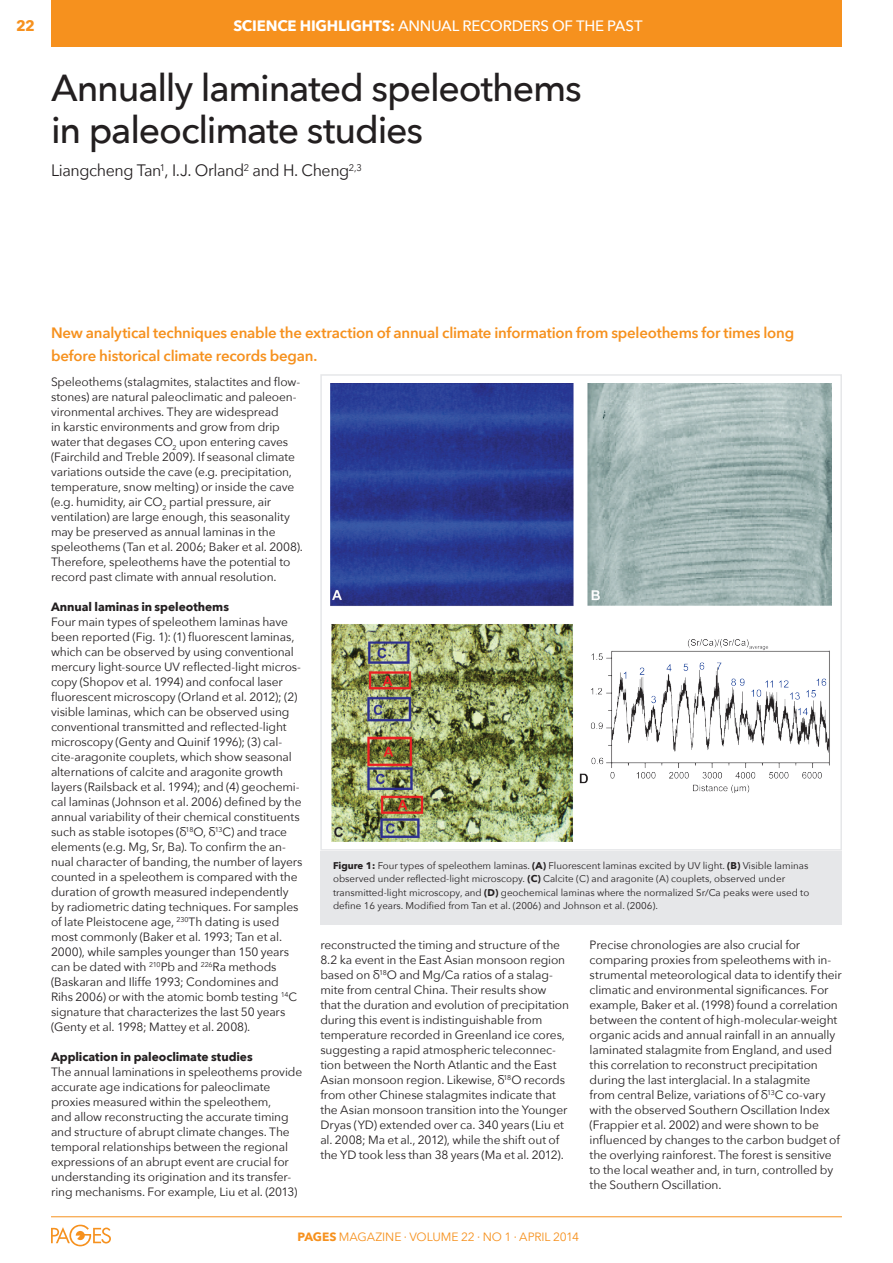
<style>
.page{position:relative;width:893px;height:1263px;background:#fff}
.page>*{position:absolute;margin:0;border:0;box-sizing:border-box;transform-origin:0 0}
.ARTICLE-Title{font:500 37.5px/42px "Avenir Next";letter-spacing:-.035em;color:#231f20}
.ARTICLE-Authors{font:16.5px "Avenir Next";letter-spacing:-.025em;color:#231f20}
.ARTICLE-Abstract{font:600 15px/22.5px "Avenir Next";letter-spacing:-.015em;color:#f6911e}
.HEADER-Title{font:500 15px "Avenir Next";letter-spacing:-.015em;color:#fff}
.PAGE_NUMBER{font:700 15px "Avenir Next";color:#f6911e}
._3col-text{font:12px/15px "Avenir Next";letter-spacing:-.01em;color:#231f20}
._3col-subtitles{font:700 12px "Avenir Next";letter-spacing:-.005em;color:#231f20}
.t1{font:12px "Avenir Next";letter-spacing:-.005em;color:#f6911e}
.ARTICLE-Figure_Capti{font:9.75px/13.5px "Avenir Next";color:#231f20}
.s1{font-weight:700}
</style>
<div class="page">
<hr style="left:51px;top:1216px;width:791px;height:1px;background:#f6911e">
<svg style="left:51px;top:1225px;width:60px;height:21px"></svg>
<div style="left:51px;top:0;width:791px;height:46px;background:#f6911e"></div>
<div style="left:320px;top:850px;width:522px;height:74px;background:#e6e7e9"></div>
<img style="left:331px;top:384px;width:501px;height:457px">
<div style="left:320px;top:374px;width:522px;height:476px;border:2px solid #e6e7e9"></div>
<p class="PAGE_NUMBER" style="left:16px;top:13px;width:20px">22</p>
<p class="HEADER-Title" style="left:233px;top:13px;width:411px"><span class="s1">SCIENCE HIGHLIGHTS:</span> Annual recorders of the past</p>
<p class="ARTICLE-Title" style="left:51px;top:66px;width:532px">Annually laminated speleothems in paleoclimate studies</p>
<p class="ARTICLE-Authors" style="left:51px;top:157px;width:312px">Liangcheng Tan<sup>1</sup>, I.J. Orland<sup>2</sup> and H. Cheng<sup>2,3</sup></p>
<p class="ARTICLE-Abstract" style="left:51px;top:321px;width:745px">New analytical techniques enable the extraction of annual climate information from speleothems for times long before historical climate records began.</p>
<p class="_3col-text" style="left:51px;top:374px;width:254px">Speleothems (stalagmites, stalactites and flow&shy;stones) are natural paleoclimatic and paleoen&shy;vironmental archives. They are widespread<br>in karstic environments and grow from drip water that degases CO<sub>2</sub> upon entering caves (Fairchild and Treble 2009). If seasonal climate variations outside the cave (e.g. precipitation, temperature, snow melting) or inside the cave (e.g. humidity, air CO<sub>2</sub> partial pressure, air ventilation) are large enough, this seasonality may be preserved as annual laminas in the speleothems (Tan et al. 2006; Baker et al. 2008).<br>Therefore, speleothems have the potential to record past climate with annual resolution.</p>
<p class="_3col-subtitles" style="left:51px;top:597px;width:180px">Annual laminas in speleothems</p>
<p class="_3col-text" style="left:51px;top:614px;width:253px">Four main types of speleothem laminas have been reported (Fig. 1): (1) fluorescent laminas, which can be observed by using conventional mercury light-source UV reflected-light micros&shy;copy (Shopov et al. 1994) and confocal laser fluorescent microscopy (Orland et al. 2012); (2) visible laminas, which can be observed using conventional transmitted and reflected-light microscopy (Genty and Quinif 1996); (3) cal&shy;cite-aragonite couplets, which show seasonal alternations of calcite and aragonite growth layers (Railsback et al. 1994); and (4) geochemi&shy;cal laminas (Johnson et al. 2006) defined by the annual variability of their chemical constituents such as stable isotopes (δ<sup>18</sup>O, δ<sup>13</sup>C) and trace elements (e.g. Mg, Sr, Ba). To confirm the an&shy;nual character of banding, the number of layers counted in a speleothem is compared with the duration of growth measured independently by radiometric dating techniques. For samples of late Pleistocene age, <sup>230</sup>Th dating is used most commonly (Baker et al. 1993; Tan et al.<br>2000), while samples younger than 150 years can be dated with <sup>210</sup>Pb and <sup>226</sup>Ra methods (Baskaran and Iliffe 1993; Condomines and Rihs 2006) or with the atomic bomb testing <sup>14</sup>C signature that characterizes the last 50 years (Genty et al. 1998; Mattey et al. 2008).</p>
<p class="_3col-subtitles" style="left:51px;top:1047px;width:203px">Application in paleoclimate studies</p>
<p class="_3col-text" style="left:51px;top:1064px;width:253px">The annual laminations in speleothems provide accurate age indications for paleoclimate proxies measured within the speleothem,<br>and allow reconstructing the accurate timing and structure of abrupt climate changes. The temporal relationships between the regional expressions of an abrupt event are crucial for understanding its origination and its transfer&shy;ring mechanisms. For example, Liu et al. (2013)</p>
<p class="ARTICLE-Figure_Capti" style="left:333px;top:858px;width:478px"><span class="s1">Figure 1:</span> Four types of speleothem laminas. <span class="s1">(A)</span> Fluorescent laminas excited by UV light. <span class="s1">(B)</span> Visible laminas observed under reflected-light microscopy. <span class="s1">(C)</span> Calcite (C) and aragonite (A) couplets, observed under transmitted-light microscopy, and <span class="s1">(D)</span> geochemical laminas where the normalized Sr/Ca peaks were used to define 16 years. Modified from Tan et al. (2006) and Johnson et al. (2006).</p>
<p class="_3col-text" style="left:320px;top:937px;width:250px">reconstructed the timing and structure of the 8.2 ka event in the East Asian monsoon region based on δ<sup>18</sup>O and Mg/Ca ratios of a stalag&shy;mite from central China. Their results show that the duration and evolution of precipitation during this event is indistinguishable from temperature recorded in Greenland ice cores, suggesting a rapid atmospheric teleconnec&shy;tion between the North Atlantic and the East Asian monsoon region. Likewise, δ<sup>18</sup>O records from other Chinese stalagmites indicate that the Asian monsoon transition into the Younger Dryas (YD) extended over ca. 340 years (Liu et al. 2008; Ma et al., 2012), while the shift out of the YD took less than 38 years (Ma et al. 2012).</p>
<p class="_3col-text" style="left:590px;top:937px;width:254px">Precise chronologies are also crucial for comparing proxies from speleothems with in&shy;strumental meteorological data to identify their climatic and environmental significances. For example, Baker et al. (1998) found a correlation between the content of high-molecular-weight organic acids and annual rainfall in an annually laminated stalagmite from England, and used this correlation to reconstruct precipitation during the last interglacial. In a stalagmite<br>from central Belize, variations of δ<sup>13</sup>C co-vary with the observed Southern Oscillation Index (Frappier et al. 2002) and were shown to be influenced by changes to the carbon budget of the overlying rainforest. The forest is sensitive to the local weather and, in turn, controlled by the Southern Oscillation.</p>
<p class="t1" style="left:297px;top:1227px;width:283px"><span class="s1">PAGES</span> MAGAZINE ∙ VOLUME 22 ∙ NO 1 ∙ April 2014</p>
</div>
